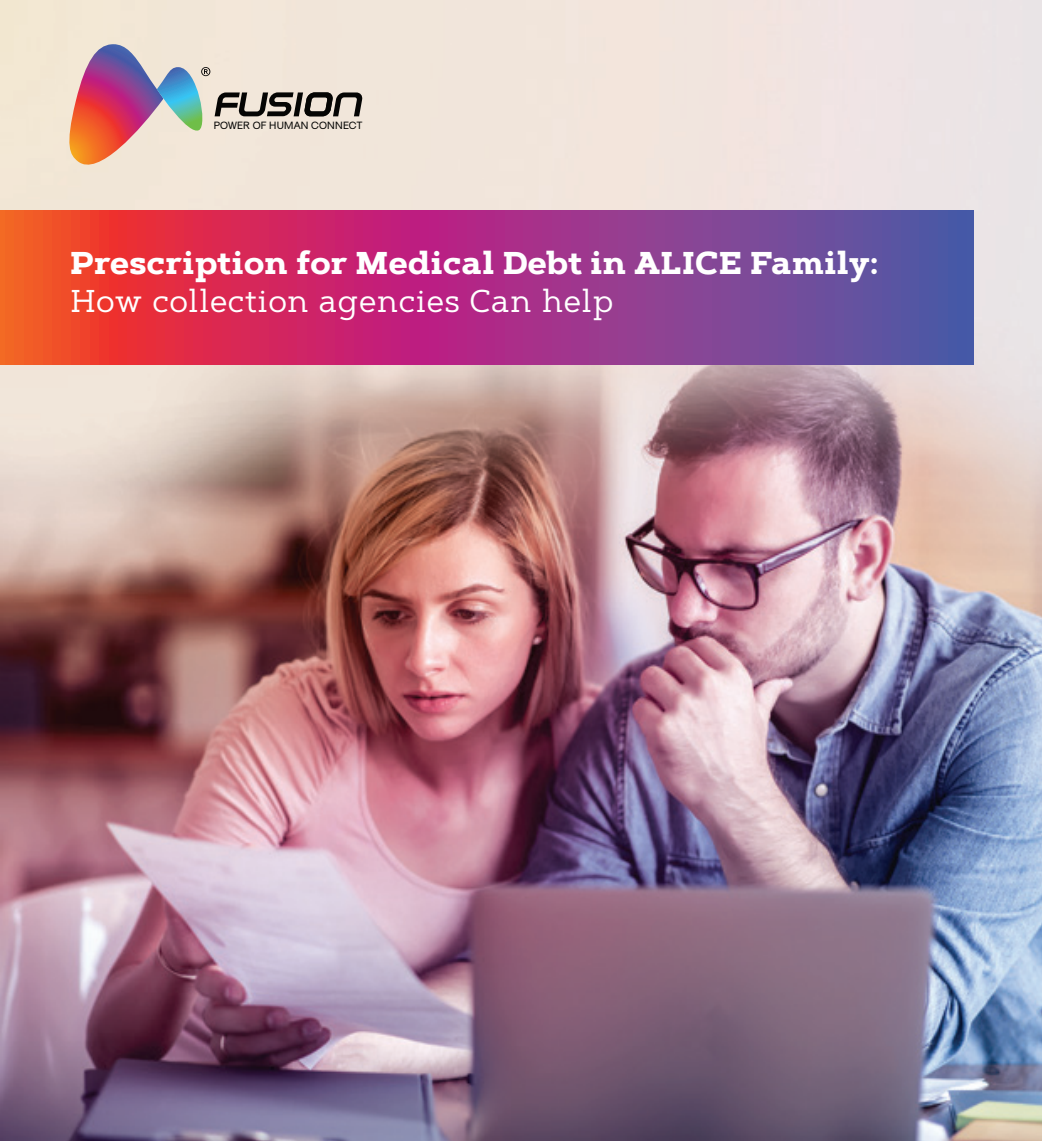
<style>
.page{position:relative;width:1042px;height:1141px;background:#fff}
.page>*{position:absolute;margin:0;border:0;box-sizing:border-box;transform-origin:0 0}
.t1{font:700 31.5px "Artegra Slab";letter-spacing:.01em;color:#fff}
.t2{font:31.5px "Artegra Slab";letter-spacing:.01em;color:#fff}
.t3{font:10.67px "Sk Modernist Regular";letter-spacing:.01em;color:#050504}
</style>
<div class="page">
<img style="left:1px;top:0;width:1041px;height:1141px">
<svg style="left:0;top:210px;width:973px;height:155px;background:#aa3a76"></svg>
<svg style="left:64px;top:44px;width:299px;height:134px;background:#d6bdb8"></svg>
<p class="t3" style="left:214px;top:119px;width:150px">POWER OF HUMAN CONNECT</p>
<p class="t1" style="left:70px;top:243px;width:809px">Prescription for Medical Debt in ALICE Family:</p>
<p class="t2" style="left:70px;top:281px;width:545px">How collection agencies Can help</p>
</div>
